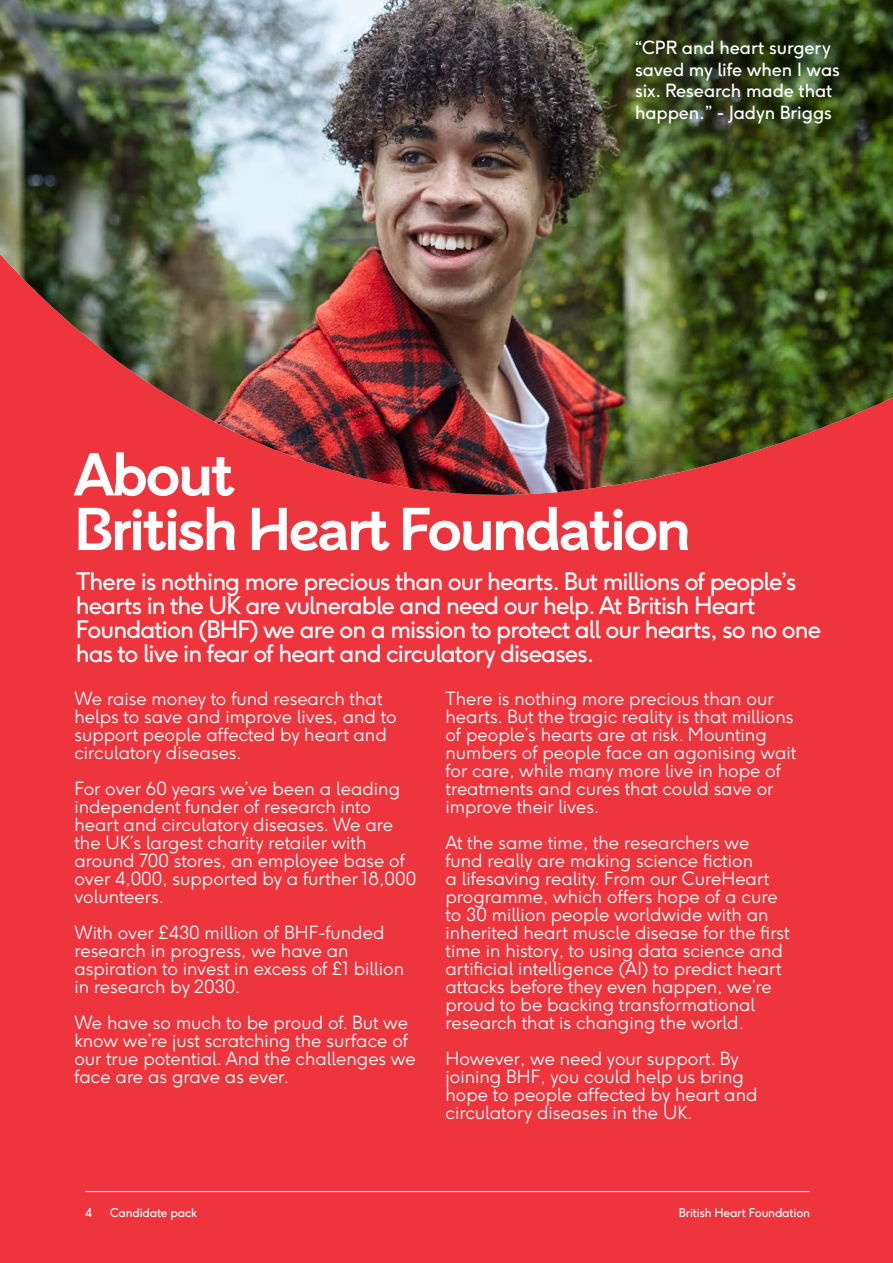
<style>
.page{position:relative;width:893px;height:1263px;background:#ee343d}
.page>*{position:absolute;margin:0;border:0;box-sizing:border-box;transform-origin:0 0}
.t1{font:700 60px "BHF Beats";letter-spacing:-.04em;color:#fff}
.t2{font:24px/24px "F37 Ginger";letter-spacing:-.04em;color:#fff}
.t3{font:300 18px/18px "F37 Ginger";color:#fff}
.t4{font:18px/21.6px "F37 Ginger";letter-spacing:-.005em;color:#fff}
.t5{font:12px "F37 Ginger";letter-spacing:-.02em;color:#fff}
</style>
<div class="page">
<hr style="left:85px;top:1191px;width:725px;height:1px;background:#fff">
<img style="left:0;top:0;width:893px;height:495px">
<p class="t4" style="left:635px;top:37px;width:206px">“CPR and heart surgery saved my life when I was six. Research made that happen.” - Jadyn Briggs</p>
<p class="t1" style="left:74px;top:439px;width:162px">About</p>
<p class="t1" style="left:74px;top:493px;width:619px">British Heart Foundation</p>
<p class="t2" style="left:76px;top:569px;width:747px">There is nothing more precious than our hearts. But millions of people’s hearts in the UK are vulnerable and need our help. At British Heart<br>Foundation (BHF) we are on a mission to protect all our hearts, so no one</p>
<p class="t2" style="left:76px;top:641px;width:520px">has to live in fear of heart and circulatory diseases.</p>
<p class="t3" style="left:446px;top:690px;width:352px">There is nothing more precious than our hearts. But the tragic reality is that millions of people’s hearts are at risk. Mounting numbers of people face an agonising wait for care, while many more live in hope of treatments and cures that could save or improve their lives.</p>
<p class="t3" style="left:446px;top:834px;width:346px">At the same time, the researchers we fund really are making science fiction<br>a lifesaving reality. From our CureHeart programme, which offers hope of a cure to 30 million people worldwide with an inherited heart muscle disease for the first time in history, to using data science and artificial intelligence (AI) to predict heart attacks before they even happen, we’re proud to be backing transformational research that is changing the world.</p>
<p class="t3" style="left:446px;top:1050px;width:313px">However, we need your support. By joining BHF, you could help us bring hope to people affected by heart and circulatory diseases in the UK.</p>
<p class="t3" style="left:74px;top:690px;width:324px">We raise money to fund research that helps to save and improve lives, and to support people affected by heart and circulatory diseases.</p>
<p class="t3" style="left:74px;top:780px;width:343px">For over 60 years we’ve been a leading independent funder of research into heart and circulatory diseases. We are the UK’s largest charity retailer with around 700 stores, an employee base of over 4,000, supported by a further 18,000 volunteers.</p>
<p class="t3" style="left:74px;top:924px;width:331px">With over £430 million of BHF-funded research in progress, we have an aspiration to invest in excess of £1 billion in research by 2030.</p>
<p class="t3" style="left:74px;top:1014px;width:343px">We have so much to be proud of. But we know we’re just scratching the surface of our true potential. And the challenges we face are as grave as ever.</p>
<p class="t5" style="left:85px;top:1205px;width:9px">4</p>
<p class="t5" style="left:110px;top:1205px;width:89px">Candidate pack</p>
<p class="t5" style="left:679px;top:1205px;width:133px">British Heart Foundation</p>
</div>
